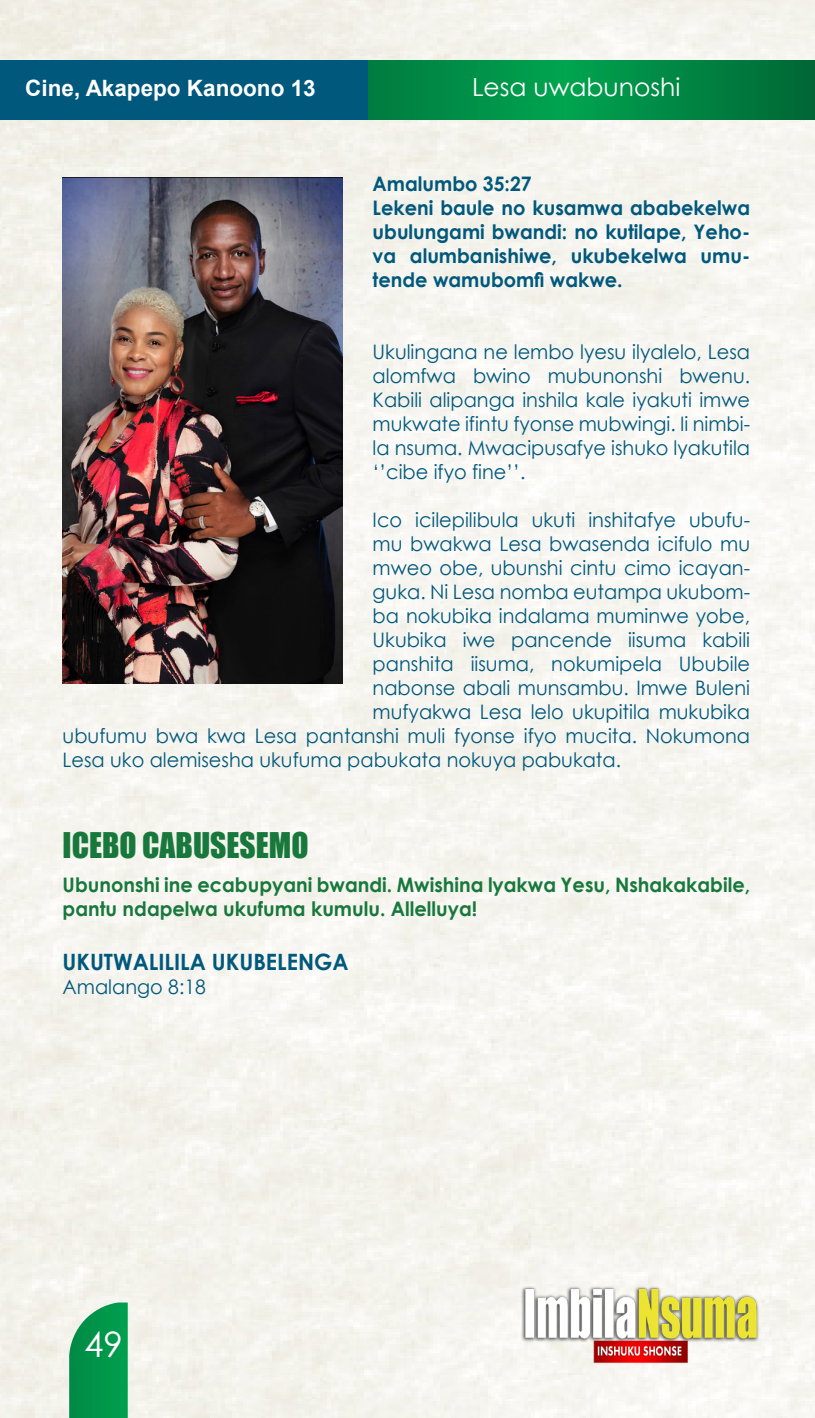
<style>
.page{position:relative;width:815px;height:1418px;background:#fff}
.page>*{position:absolute;margin:0;border:0;box-sizing:border-box;transform-origin:0 0}
.t1{font:35px "Century Gothic";color:#fff}
.t2{font:32.5px "Impact";color:#18783c}
.t3{font:25px "Century Gothic";color:#fff}
.t4{font:700 22.5px "Century Gothic";color:#00587c}
.t5{font:700 22.5px "Arial";color:#fff}
.t6{font:20px/24px "Century Gothic";color:#00587c;text-align:justify}
.t7{font:700 20px/24px "Century Gothic";color:#00587c;text-align:justify}
.t8{font:700 20px/24px "Century Gothic";color:#18783c}
</style>
<div class="page">
<div style="left:0;top:0;width:815px;height:1417px;background:#f5f4ef"></div>
<svg style="left:368px;top:60px;width:447px;height:60px;background:#008944"></svg>
<div style="left:0;top:60px;width:368px;height:60px;background:#00587c"></div>
<svg style="left:69px;top:1302px;width:59px;height:115px;background:#1b9f5c"></svg>
<img style="left:516px;top:1285px;width:245px;height:81px">
<img style="left:63px;top:177px;width:280px;height:506px">
<p class="t5" style="left:25px;top:74px;width:292px">Cine, Akapepo Kanoono 13</p>
<p class="t3" style="left:472px;top:72px;width:210px">Lesa uwabunoshi</p>
<p class="t7" style="left:373px;top:171px;width:161px">Amalumbo 35:27</p>
<p class="t7" style="left:373px;top:195px;width:379px">Lekeni baule no kusamwa ababekelwa ubulungami bwandi: no kutilape, Yeho&shy;va alumbanishiwe, ukubekelwa umu&shy;tende wamubomfi wakwe.</p>
<p class="t6" style="left:373px;top:339px;width:379px">Ukulingana ne lembo lyesu ilyalelo, Lesa alomfwa bwino mubunonshi bwenu.<br>Kabili alipanga inshila kale iyakuti imwe mukwate ifintu fyonse mubwingi. Ii nimbi&shy;la nsuma. Mwacipusafye ishuko lyakutila ‘’cibe ifyo fine’’.</p>
<p class="t6" style="left:373px;top:507px;width:379px">Ico icilepilibula ukuti inshitafye ubufu-</p>
<p class="t6" style="left:373px;top:531px;width:379px">mu bwakwa Lesa bwasenda icifulo mu</p>
<p class="t6" style="left:373px;top:555px;width:379px">mweo obe, ubunshi cintu cimo icayan-</p>
<p class="t6" style="left:373px;top:579px;width:379px">guka. Ni Lesa nomba eutampa ukubom-</p>
<p class="t6" style="left:373px;top:603px;width:379px">ba nokubika indalama muminwe yobe,</p>
<p class="t6" style="left:373px;top:627px;width:379px">Ukubika iwe pancende iisuma kabili</p>
<p class="t6" style="left:373px;top:651px;width:379px">panshita iisuma, nokumipela Ububile</p>
<p class="t6" style="left:373px;top:675px;width:379px">nabonse abali munsambu. Imwe Buleni</p>
<p class="t6" style="left:373px;top:699px;width:379px">mufyakwa Lesa lelo ukupitila mukubika</p>
<p class="t6" style="left:63px;top:723px;width:689px">ubufumu bwa kwa Lesa pantanshi muli fyonse ifyo mucita. Nokumona</p>
<p class="t6" style="left:63px;top:747px;width:560px">Lesa uko alemisesha ukufuma pabukata nokuya pabukata.</p>
<p class="t2" style="left:63px;top:820px;width:247px">ICEBO CABUSESEMO</p>
<p class="t8" style="left:63px;top:872px;width:689px">Ubunonshi ine ecabupyani bwandi. Mwishina lyakwa Yesu, Nshakakabile, pantu ndapelwa ukufuma kumulu. Allelluya!</p>
<p class="t4" style="left:63px;top:944px;width:288px">UKUTWALILILA UKUBELENGA</p>
<p class="t6" style="left:63px;top:974px;width:145px">Amalango 8:18</p>
<h1 class="t1" style="left:84px;top:1322px;width:40px">49</h1>
</div>
